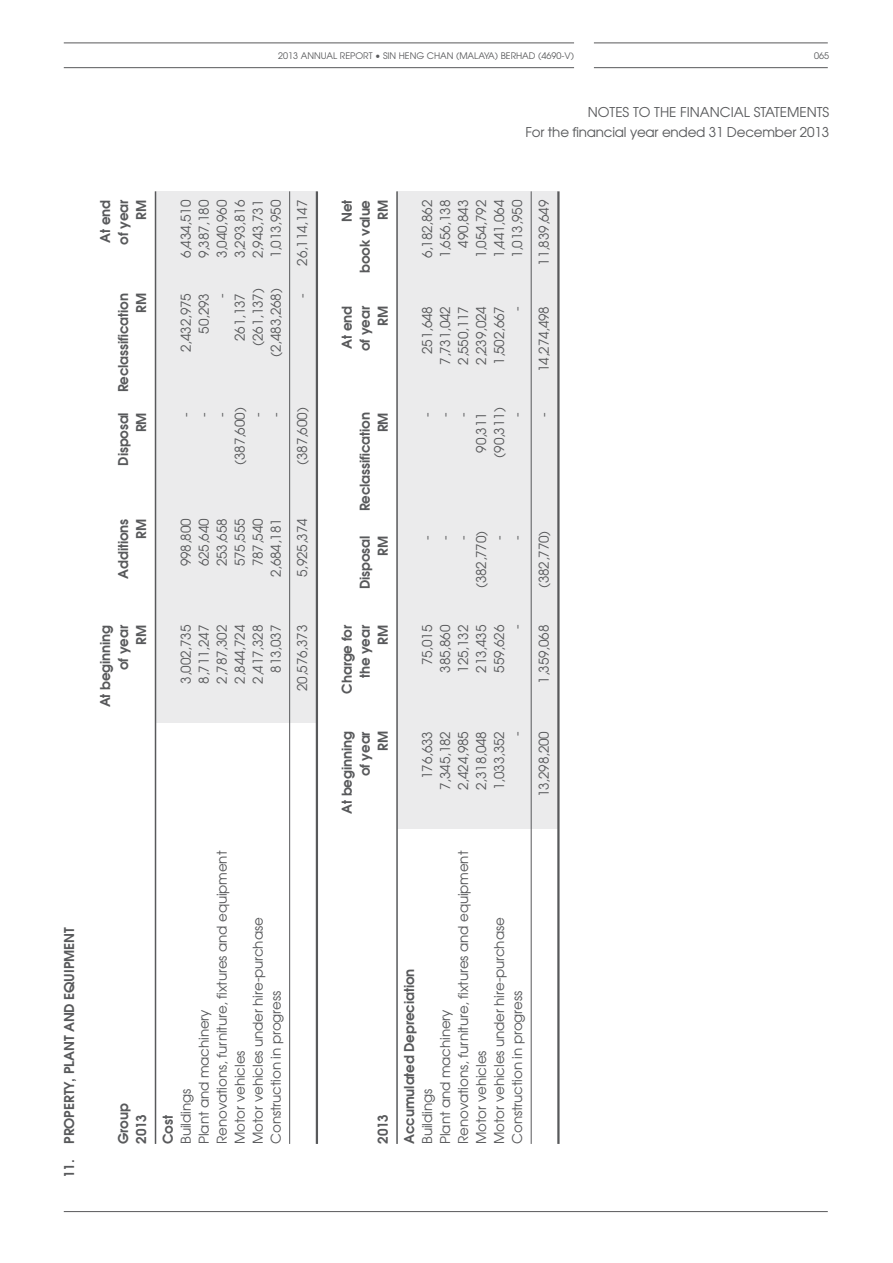
<style>
.page{position:relative;width:893px;height:1263px;background:#fff}
.page>*{position:absolute;margin:0;border:0;box-sizing:border-box;transform-origin:0 0}
.t1{font:13.5px/19.5px "Avant Garde";letter-spacing:-.01em;color:#58595b}
.t2{font:600 13.5px/18px "Avant Garde";letter-spacing:-.01em;color:#58595b}
.t3{font:9px "Avant Garde";color:#58595b}
.s1{font-weight:600}
.s2{font-weight:400}
</style>
<div class="page">
<hr style="left:594px;top:43px;width:234px;height:1px;background:#58595b">
<hr style="left:64px;top:43px;width:510px;height:1px;background:#58595b">
<hr style="left:594px;top:67px;width:234px;height:1px;background:#58595b">
<hr style="left:64px;top:67px;width:510px;height:1px;background:#58595b">
<hr style="left:64px;top:1211px;width:764px;height:1px;background:#58595b">
<div style="left:155px;top:191px;width:162px;height:532px;background:#ebebec"></div>
<div style="left:397px;top:191px;width:161px;height:638px;background:#ebebec"></div>
<hr style="left:155px;top:191px;width:1px;height:953px;background:#58595b">
<hr style="left:289px;top:191px;width:1px;height:953px;background:#58595b">
<hr style="left:316px;top:191px;width:2px;height:953px;background:#58595b">
<hr style="left:396px;top:191px;width:2px;height:953px;background:#58595b">
<hr style="left:531px;top:191px;width:1px;height:953px;background:#58595b">
<hr style="left:557px;top:191px;width:3px;height:953px;background:#58595b">
<p class="t3" style="left:278px;top:50px;width:297px">2013 ANNUAL REPORT • SIN HENG CHAN (MALAYA) BERHAD (4690-V)</p>
<p class="t3" style="left:814px;top:50px;width:16px">065</p>
<p class="t1" style="left:526px;top:102px;width:305px;text-indent:228px">statements<br>For the financial year ended 31 December 2013</p>
<p class="t1" style="left:588px;top:102px;width:19px">Notes</p>
<p class="t1" style="left:633px;top:102px;width:30px">to the</p>
<p class="t1" style="left:680px;top:102px;width:16px">financial</p>
<p class="t2" style="left:114px;top:245px;width:47px;rotate:-90deg">of year</p>
<p class="t2" style="left:96px;top:243px;width:44px;rotate:-90deg">At end</p>
<p class="t2" style="left:132px;top:220px;width:21px;rotate:-90deg">RM</p>
<p class="t2" style="left:114px;top:392px;width:101px;rotate:-90deg">Reclassification</p>
<p class="t2" style="left:132px;top:313px;width:21px;rotate:-90deg">RM</p>
<p class="t2" style="left:114px;top:466px;width:55px;rotate:-90deg">Disposal</p>
<p class="t2" style="left:132px;top:432px;width:21px;rotate:-90deg">RM</p>
<p class="t2" style="left:114px;top:579px;width:61px;rotate:-90deg">Additions</p>
<p class="t2" style="left:132px;top:538px;width:21px;rotate:-90deg">RM</p>
<p class="t2" style="left:114px;top:670px;width:47px;rotate:-90deg">of year</p>
<p class="t2" style="left:96px;top:707px;width:84px;rotate:-90deg">At beginning</p>
<p class="t2" style="left:132px;top:645px;width:21px;rotate:-90deg">RM</p>
<p class="t1" style="left:230px;top:258px;width:60px;rotate:-90deg">3,293,816</p>
<p class="t1" style="left:176px;top:258px;width:60px;rotate:-90deg">6,434,510</p>
<p class="t1" style="left:194px;top:258px;width:60px;rotate:-90deg">9,387,180</p>
<p class="t1" style="left:212px;top:258px;width:60px;rotate:-90deg">3,040,960</p>
<p class="t1" style="left:266px;top:258px;width:60px;rotate:-90deg">1,013,950</p>
<p class="t1" style="left:248px;top:258px;width:60px;rotate:-90deg">2,943,731</p>
<p class="t1" style="left:176px;top:352px;width:60px;rotate:-90deg">2,432,975</p>
<p class="t1" style="left:194px;top:334px;width:42px;rotate:-90deg">50,293</p>
<p class="t1" style="left:212px;top:298px;width:6px;rotate:-90deg">-</p>
<p class="t1" style="left:248px;top:346px;width:59px;rotate:-90deg">(261,137)</p>
<p class="t1" style="left:266px;top:357px;width:70px;rotate:-90deg">(2,483,268)</p>
<p class="t1" style="left:230px;top:341px;width:49px;rotate:-90deg">261,137</p>
<p class="t1" style="left:292px;top:298px;width:100px;rotate:-90deg">- 26,114,147</p>
<p class="t1" style="left:176px;top:417px;width:6px;rotate:-90deg">-</p>
<p class="t1" style="left:194px;top:417px;width:6px;rotate:-90deg">-</p>
<p class="t1" style="left:212px;top:417px;width:6px;rotate:-90deg">-</p>
<p class="t1" style="left:230px;top:465px;width:59px;rotate:-90deg">(387,600)</p>
<p class="t1" style="left:248px;top:417px;width:6px;rotate:-90deg">-</p>
<p class="t1" style="left:266px;top:417px;width:6px;rotate:-90deg">-</p>
<p class="t1" style="left:292px;top:465px;width:59px;rotate:-90deg">(387,600)</p>
<p class="t1" style="left:230px;top:566px;width:49px;rotate:-90deg">575,555</p>
<p class="t1" style="left:176px;top:566px;width:49px;rotate:-90deg">998,800</p>
<p class="t1" style="left:248px;top:566px;width:49px;rotate:-90deg">787,540</p>
<p class="t1" style="left:194px;top:566px;width:49px;rotate:-90deg">625,640</p>
<p class="t1" style="left:212px;top:566px;width:49px;rotate:-90deg">253,658</p>
<p class="t1" style="left:266px;top:577px;width:60px;rotate:-90deg">2,684,181</p>
<p class="t1" style="left:292px;top:577px;width:60px;rotate:-90deg">5,925,374</p>
<p class="t1" style="left:176px;top:684px;width:60px;rotate:-90deg">3,002,735</p>
<p class="t1" style="left:230px;top:684px;width:60px;rotate:-90deg">2,844,724</p>
<p class="t1" style="left:248px;top:684px;width:60px;rotate:-90deg">2,417,328</p>
<p class="t1" style="left:212px;top:684px;width:60px;rotate:-90deg">2,787,302</p>
<p class="t1" style="left:194px;top:684px;width:60px;rotate:-90deg">8,711,247</p>
<p class="t1" style="left:266px;top:673px;width:49px;rotate:-90deg">813,037</p>
<p class="t1" style="left:292px;top:691px;width:68px;rotate:-90deg">20,576,373</p>
<p class="t2" style="left:60px;top:1178px;width:252px;rotate:-90deg">11. PROPERTY, PLANT AND EQUIPMENT</p>
<p class="t2" style="left:114px;top:1144px;width:42px;rotate:-90deg">Group</p>
<p class="t2" style="left:132px;top:1144px;width:31px;rotate:-90deg">2013</p>
<p class="t1" style="left:212px;top:1144px;width:295px;rotate:-90deg">Renovations, furniture, fixtures and equipment</p>
<p class="t1" style="left:248px;top:1144px;width:228px;rotate:-90deg">Motor vehicles under hire-purchase</p>
<p class="t1" style="left:266px;top:1144px;width:154px;rotate:-90deg">Construction in progress</p>
<p class="t1" style="left:194px;top:1144px;width:136px;rotate:-90deg">Plant and machinery</p>
<p class="t1" style="left:230px;top:1144px;width:95px;rotate:-90deg">Motor vehicles</p>
<p class="t1" style="left:159px;top:1144px;width:56px;line-height:18px;rotate:-90deg"><span class="s1">Cost<br></span>Buildings</p>
<p class="t2" style="left:338px;top:222px;width:24px;rotate:-90deg">Net</p>
<p class="t2" style="left:355px;top:273px;width:75px;rotate:-90deg">book value</p>
<p class="t2" style="left:373px;top:220px;width:21px;rotate:-90deg">RM</p>
<p class="t2" style="left:355px;top:351px;width:47px;rotate:-90deg">of year</p>
<p class="t2" style="left:338px;top:349px;width:44px;rotate:-90deg">At end</p>
<p class="t2" style="left:373px;top:326px;width:21px;rotate:-90deg">RM</p>
<p class="t2" style="left:355px;top:511px;width:101px;rotate:-90deg">Reclassification</p>
<p class="t2" style="left:373px;top:432px;width:21px;rotate:-90deg">RM</p>
<p class="t2" style="left:355px;top:589px;width:55px;rotate:-90deg">Disposal</p>
<p class="t2" style="left:373px;top:555px;width:21px;rotate:-90deg">RM</p>
<p class="t2" style="left:338px;top:694px;width:70px;rotate:-90deg">Charge for</p>
<p class="t2" style="left:355px;top:678px;width:55px;rotate:-90deg">the year</p>
<p class="t2" style="left:373px;top:645px;width:21px;rotate:-90deg">RM</p>
<p class="t2" style="left:355px;top:776px;width:47px;rotate:-90deg">of year</p>
<p class="t2" style="left:338px;top:814px;width:84px;rotate:-90deg">At beginning</p>
<p class="t2" style="left:373px;top:751px;width:21px;rotate:-90deg">RM</p>
<p class="t2" style="left:373px;top:1144px;width:31px;rotate:-90deg">2013</p>
<p class="t1" style="left:489px;top:258px;width:60px;rotate:-90deg">1,441,064</p>
<p class="t1" style="left:507px;top:258px;width:60px;rotate:-90deg">1,013,950</p>
<p class="t1" style="left:435px;top:258px;width:60px;rotate:-90deg">1,656,138</p>
<p class="t1" style="left:417px;top:258px;width:60px;rotate:-90deg">6,182,862</p>
<p class="t1" style="left:471px;top:258px;width:60px;rotate:-90deg">1,054,792</p>
<p class="t1" style="left:453px;top:248px;width:49px;rotate:-90deg">490,843</p>
<p class="t1" style="left:534px;top:266px;width:68px;rotate:-90deg">11,839,649</p>
<p class="t1" style="left:471px;top:365px;width:60px;rotate:-90deg">2,239,024</p>
<p class="t1" style="left:417px;top:354px;width:49px;rotate:-90deg">251,648</p>
<p class="t1" style="left:435px;top:365px;width:60px;rotate:-90deg">7,731,042</p>
<p class="t1" style="left:453px;top:365px;width:60px;rotate:-90deg">2,550,117</p>
<p class="t1" style="left:489px;top:365px;width:60px;rotate:-90deg">1,502,667</p>
<p class="t1" style="left:507px;top:310px;width:6px;rotate:-90deg">-</p>
<p class="t1" style="left:417px;top:417px;width:6px;rotate:-90deg">-</p>
<p class="t1" style="left:435px;top:417px;width:6px;rotate:-90deg">-</p>
<p class="t1" style="left:453px;top:417px;width:6px;rotate:-90deg">-</p>
<p class="t1" style="left:489px;top:458px;width:52px;rotate:-90deg">(90,311)</p>
<p class="t1" style="left:471px;top:453px;width:42px;rotate:-90deg">90,311</p>
<p class="t1" style="left:507px;top:417px;width:6px;rotate:-90deg">-</p>
<p class="t1" style="left:534px;top:372px;width:68px;rotate:-90deg">14,274,498</p>
<p class="t1" style="left:534px;top:417px;width:6px;rotate:-90deg">-</p>
<p class="t1" style="left:417px;top:540px;width:6px;rotate:-90deg">-</p>
<p class="t1" style="left:435px;top:540px;width:6px;rotate:-90deg">-</p>
<p class="t1" style="left:453px;top:540px;width:6px;rotate:-90deg">-</p>
<p class="t1" style="left:471px;top:588px;width:59px;rotate:-90deg">(382,770)</p>
<p class="t1" style="left:489px;top:540px;width:6px;rotate:-90deg">-</p>
<p class="t1" style="left:507px;top:540px;width:6px;rotate:-90deg">-</p>
<p class="t1" style="left:489px;top:673px;width:49px;rotate:-90deg">559,626</p>
<p class="t1" style="left:417px;top:665px;width:42px;rotate:-90deg">75,015</p>
<p class="t1" style="left:471px;top:673px;width:49px;rotate:-90deg">213,435</p>
<p class="t1" style="left:435px;top:673px;width:49px;rotate:-90deg">385,860</p>
<p class="t1" style="left:453px;top:673px;width:49px;rotate:-90deg">125,132</p>
<p class="t1" style="left:507px;top:629px;width:6px;rotate:-90deg">-</p>
<p class="t1" style="left:534px;top:588px;width:59px;rotate:-90deg">(382,770)</p>
<p class="t1" style="left:534px;top:684px;width:60px;rotate:-90deg">1,359,068</p>
<p class="t1" style="left:453px;top:790px;width:60px;rotate:-90deg">2,424,985</p>
<p class="t1" style="left:471px;top:790px;width:60px;rotate:-90deg">2,318,048</p>
<p class="t1" style="left:435px;top:790px;width:60px;rotate:-90deg">7,345,182</p>
<p class="t1" style="left:489px;top:790px;width:60px;rotate:-90deg">1,033,352</p>
<p class="t1" style="left:417px;top:779px;width:49px;rotate:-90deg">176,633</p>
<p class="t1" style="left:507px;top:736px;width:6px;rotate:-90deg">-</p>
<p class="t1" style="left:534px;top:797px;width:68px;rotate:-90deg">13,298,200</p>
<p class="t1" style="left:453px;top:1144px;width:295px;rotate:-90deg">Renovations, furniture, fixtures and equipment</p>
<p class="t1" style="left:489px;top:1144px;width:228px;rotate:-90deg">Motor vehicles under hire-purchase</p>
<p class="t2" style="left:400px;top:1144px;width:177px;rotate:-90deg">Accumulated Depreciation<br><span class="s2">Buildings</span></p>
<p class="t1" style="left:507px;top:1144px;width:154px;rotate:-90deg">Construction in progress</p>
<p class="t1" style="left:435px;top:1144px;width:136px;rotate:-90deg">Plant and machinery</p>
<p class="t1" style="left:471px;top:1144px;width:95px;rotate:-90deg">Motor vehicles</p>
</div>
